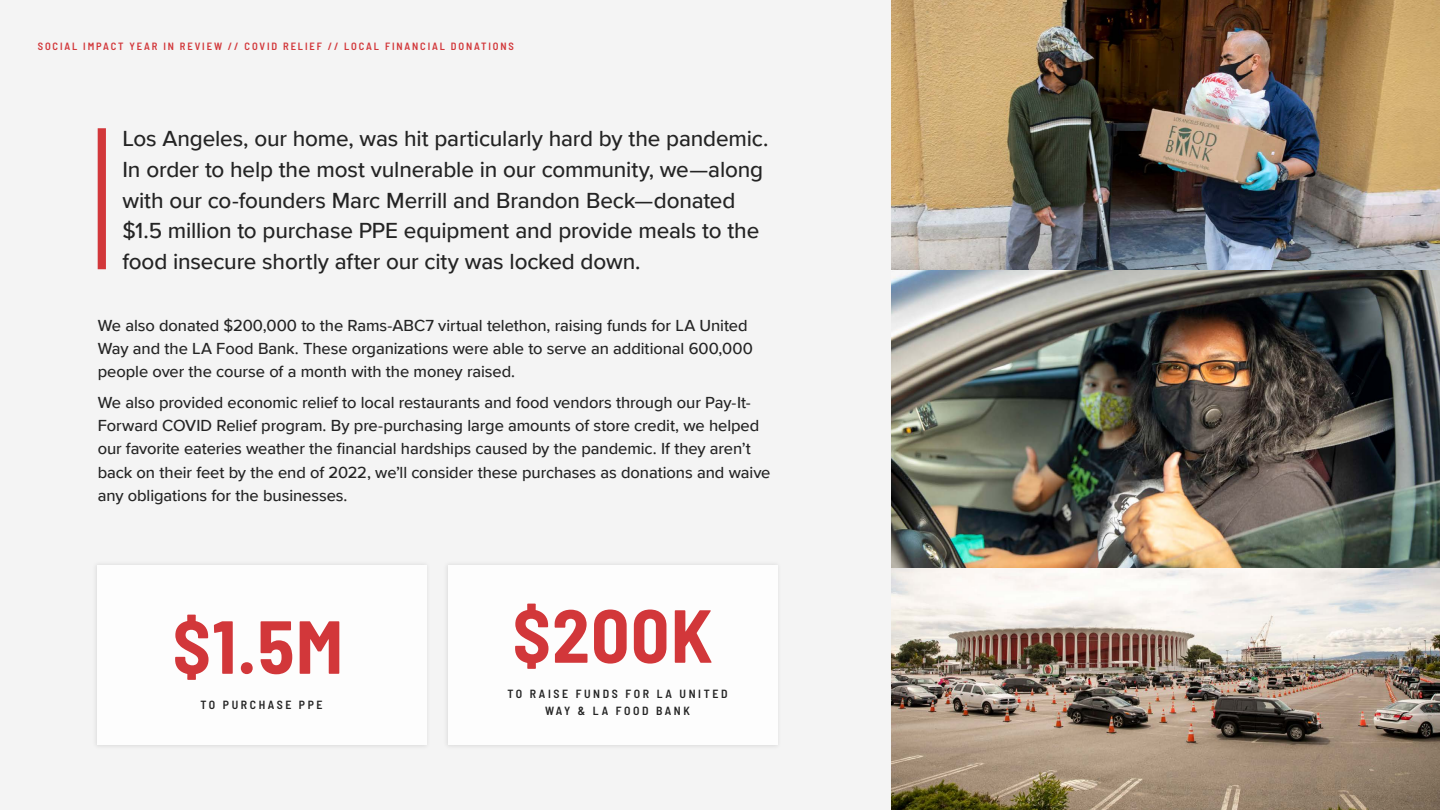
<style>
.page{position:relative;width:1440px;height:810px;background:#f4f4f4}
.page>*{position:absolute;margin:0;border:0;box-sizing:border-box;transform-origin:0 0}
.t1{font:700 semi-condensed 75px "Barlow";letter-spacing:.02em;color:#d2373a}
.t2{font:500 22.5px/30.8px "Proxima Nova";letter-spacing:-.01em;color:#242424}
.t3{font:500 16.5px/23.2px "Proxima Nova";letter-spacing:-.005em;color:#242424}
.t4{font:600 semi-condensed 11.85px/16.8px "Barlow";letter-spacing:.22em;color:#242424;text-align:center}
.t5{font:600 semi-condensed 10.5px "Barlow";letter-spacing:.18em;color:#d2373a}
</style>
<div class="page">
<div style="left:98px;top:128px;width:8px;height:141px;background:#d2373a"></div>
<div style="left:92px;top:560px;width:339px;height:190px;background:#000;opacity:.1"></div>
<div style="left:97px;top:566px;width:329px;height:179px;background:#fdfdfd"></div>
<div style="left:443px;top:560px;width:339px;height:190px;background:#000;opacity:.1"></div>
<div style="left:448px;top:566px;width:329px;height:179px;background:#fdfdfd"></div>
<img style="left:892px;top:0;width:548px;height:810px">
<p class="t5" style="left:38px;top:38px;width:478px">SOCIAL IMPACT YEAR IN REVIEW // COVID RELIEF // LOCAL FINANCIAL DONATIONS</p>
<p class="t2" style="left:122px;top:122px;width:648px">Los Angeles, our home, was hit particularly hard by the pandemic.<br>In order to help the most vulnerable in our community, we—along with our co-founders Marc Merrill and Brandon Beck—donated $1.5 million to purchase PPE equipment and provide meals to the food insecure shortly after our city was locked down.</p>
<p class="t3" style="left:98px;top:313px;width:657px">We also donated $200,000 to the Rams-ABC7 virtual telethon, raising funds for LA United<br>Way and the LA Food Bank. These organizations were able to serve an additional 600,000 people over the course of a month with the money raised.</p>
<p class="t3" style="left:98px;top:390px;width:674px">We also provided economic relief to local restaurants and food vendors through our Pay-It-Forward COVID Relief program. By pre-purchasing large amounts of store credit, we helped our favorite eateries weather the financial hardships caused by the pandemic. If they aren’t back on their feet by the end of 2022, we’ll consider these purchases as donations and waive any obligations for the businesses.</p>
<h1 class="t1" style="left:173px;top:592px;width:172px">$1.5M</h1>
<h1 class="t1" style="left:513px;top:581px;width:202px">$200K</h1>
<p class="t4" style="left:201px;top:696px;width:124px">TO PURCHASE PPE</p>
<p class="t4" style="left:508px;top:685px;width:222px">TO RAISE FUNDS FOR LA UNITED<br>WAY &amp; LA FOOD BANK</p>
</div>
